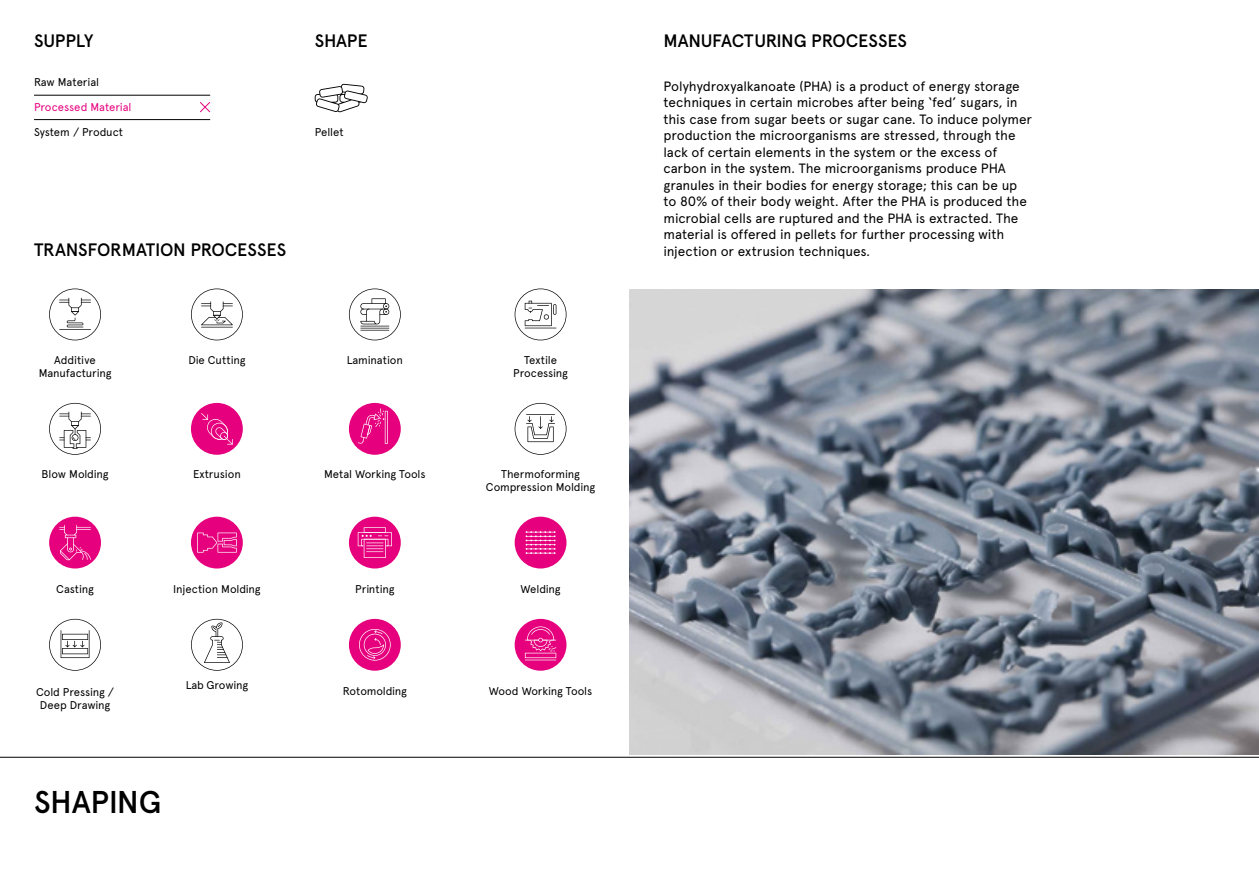
<style>
.page{position:relative;width:1259px;height:893px;background:#fff}
.page>*{position:absolute;margin:0;border:0;box-sizing:border-box;transform-origin:0 0}
.t1{font:500 31.5px "Apercu";letter-spacing:-.015em;color:#000}
.t2{font:500 18px "Apercu";letter-spacing:-.01em;color:#000}
.t3{font:13.5px/16.5px "Apercu";letter-spacing:-.01em;color:#000}
.t4{font:11.25px/13.5px "Apercu";letter-spacing:-.01em;color:#000;text-align:center}
.t5{font:11.25px "Apercu";letter-spacing:-.005em;color:#e6007d}
</style>
<div class="page">
<div style="left:349px;top:517px;width:52px;height:51px;background:#e6007d;border-radius:50%"></div>
<div style="left:514px;top:517px;width:52px;height:51px;background:#e6007d;border-radius:50%"></div>
<div style="left:349px;top:619px;width:52px;height:52px;background:#e6007d;border-radius:50%"></div>
<div style="left:191px;top:517px;width:52px;height:51px;background:#e6007d;border-radius:50%"></div>
<div style="left:49px;top:517px;width:52px;height:51px;background:#e6007d;border-radius:50%"></div>
<div style="left:514px;top:619px;width:52px;height:52px;background:#e6007d;border-radius:50%"></div>
<div style="left:191px;top:403px;width:52px;height:52px;background:#e6007d;border-radius:50%"></div>
<div style="left:349px;top:403px;width:52px;height:52px;background:#e6007d;border-radius:50%"></div>
<img style="left:629px;top:289px;width:630px;height:466px">
<hr style="left:0;top:757px;width:1259px;height:1px;background:#000">
<svg style="left:49px;top:289px;width:52px;height:51px"></svg>
<svg style="left:201px;top:413px;width:32px;height:32px"></svg>
<svg style="left:49px;top:403px;width:52px;height:52px"></svg>
<hr style="left:385px;top:411px;width:3px;height:33px;background:#fff">
<svg style="left:358px;top:408px;width:26px;height:36px"></svg>
<svg style="left:514px;top:403px;width:52px;height:52px"></svg>
<svg style="left:191px;top:619px;width:52px;height:52px"></svg>
<svg style="left:49px;top:619px;width:52px;height:52px"></svg>
<svg style="left:359px;top:629px;width:32px;height:32px"></svg>
<svg style="left:525px;top:626px;width:31px;height:35px"></svg>
<hr style="left:34px;top:95px;width:176px;height:1px;background:#000">
<hr style="left:34px;top:119px;width:176px;height:1px;background:#000">
<svg style="left:199px;top:102px;width:12px;height:11px"></svg>
<svg style="left:191px;top:289px;width:52px;height:51px"></svg>
<svg style="left:349px;top:289px;width:52px;height:51px"></svg>
<svg style="left:514px;top:289px;width:52px;height:51px"></svg>
<svg style="left:197px;top:533px;width:40px;height:20px"></svg>
<svg style="left:59px;top:525px;width:32px;height:35px"></svg>
<svg style="left:358px;top:527px;width:34px;height:31px"></svg>
<svg style="left:525px;top:531px;width:30px;height:23px"></svg>
<svg style="left:315px;top:84px;width:53px;height:28px"></svg>
<h2 class="t2" style="left:34px;top:30px;width:61px">SUPPLY</h2>
<h2 class="t2" style="left:315px;top:30px;width:54px">SHAPE</h2>
<h2 class="t2" style="left:663px;top:30px;width:245px">MANUFACTURING PROCESSES</h2>
<p class="t4" style="left:34px;top:76px;width:66px">Raw Material</p>
<p class="t5" style="left:34px;top:100px;width:99px">Processed Material</p>
<p class="t4" style="left:34px;top:126px;width:91px">System / Product</p>
<p class="t4" style="left:315px;top:126px;width:30px">Pellet</p>
<h2 class="t2" style="left:34px;top:238px;width:254px">TRANSFORMATION PROCESSES</h2>
<p class="t4" style="left:54px;top:353px;width:43px">Additive</p>
<p class="t4" style="left:188px;top:353px;width:58px">Die Cutting</p>
<p class="t4" style="left:39px;top:367px;width:74px">Manufacturing</p>
<p class="t4" style="left:347px;top:353px;width:58px">Lamination</p>
<p class="t4" style="left:513px;top:353px;width:56px">Textile<br>Processing</p>
<p class="t4" style="left:42px;top:467px;width:68px">Blow Molding</p>
<p class="t4" style="left:193px;top:467px;width:49px">Extrusion</p>
<p class="t4" style="left:324px;top:467px;width:103px">Metal Working Tools</p>
<p class="t4" style="left:486px;top:467px;width:111px">Thermoforming<br>Compression Molding</p>
<p class="t4" style="left:56px;top:583px;width:39px">Casting</p>
<p class="t4" style="left:173px;top:583px;width:89px">Injection Molding</p>
<p class="t4" style="left:355px;top:583px;width:41px">Printing</p>
<p class="t4" style="left:520px;top:583px;width:41px">Welding</p>
<p class="t4" style="left:186px;top:678px;width:64px">Lab Growing</p>
<p class="t4" style="left:36px;top:685px;width:79px">Cold Pressing /<br>Deep Drawing</p>
<p class="t4" style="left:343px;top:684px;width:66px">Rotomolding</p>
<p class="t4" style="left:489px;top:684px;width:105px">Wood Working Tools</p>
<h1 class="t1" style="left:34px;top:783px;width:129px">SHAPING</h1>
<p class="t3" style="left:663px;top:78px;width:370px">Polyhydroxyalkanoate (PHA) is a product of energy storage techniques in certain microbes after being ‘fed’ sugars, in this case from sugar beets or sugar cane. To induce polymer production the microorganisms are stressed, through the lack of certain elements in the system or the excess of carbon in the system. The microorganisms produce PHA granules in their bodies for energy storage; this can be up to 80% of their body weight. After the PHA is produced the microbial cells are ruptured and the PHA is extracted. The material is offered in pellets for further processing with injection or extrusion techniques.</p>
</div>
